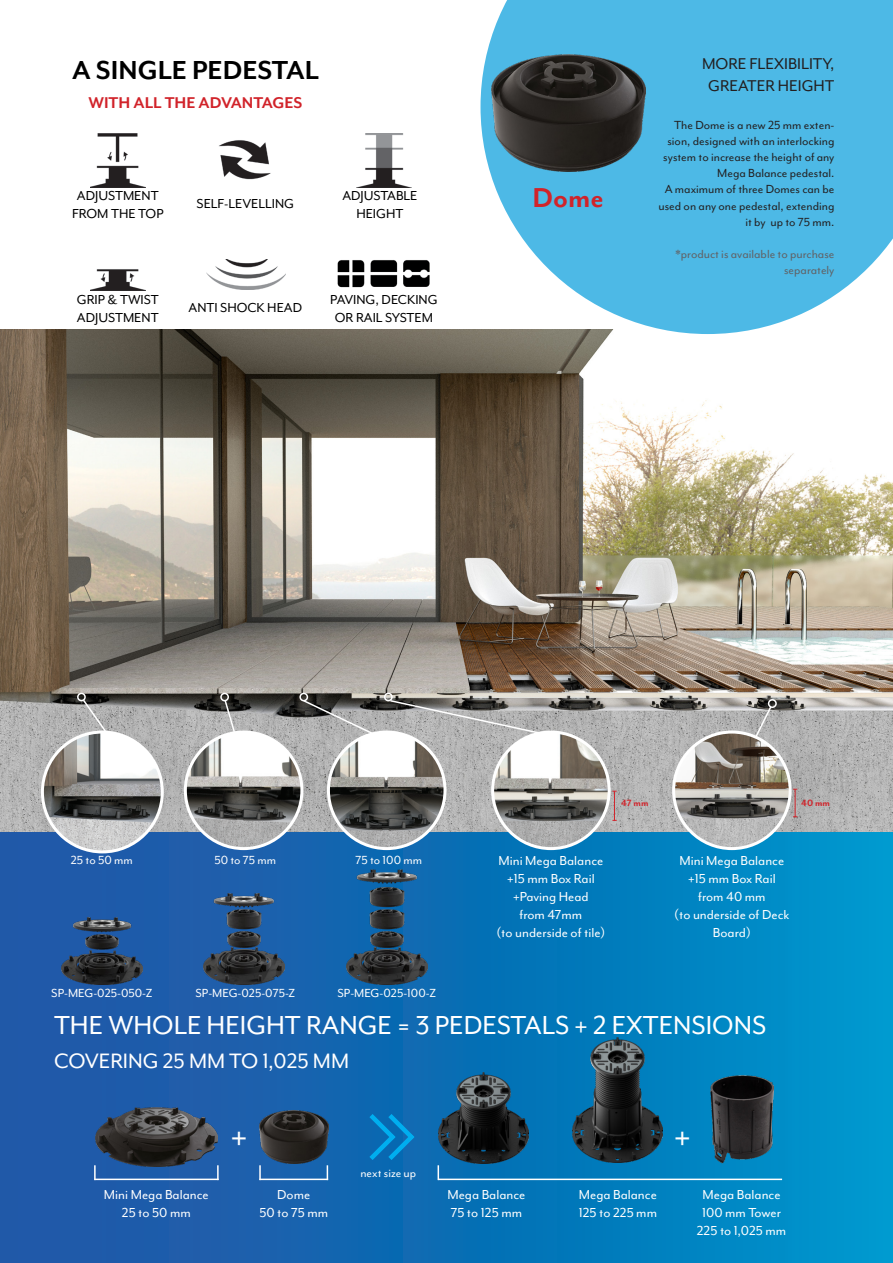
<style>
.page{position:relative;width:893px;height:1263px;background:#fff}
.page>*{position:absolute;margin:0;border:0;box-sizing:border-box;transform-origin:0 0}
.t1{font:37.5px "Mr Eaves Mod OT";color:#fff}
.t2{font:700 31.5px "Mr Eaves Mod OT";color:#d1232a}
.t3{font:30px "Mr Eaves Mod OT";color:#fff}
.t4{font:700 30px "Mr Eaves Mod OT";color:#000}
.t5{font:24px "Mr Eaves Mod OT";color:#fff}
.t6{font:18px "Mr Eaves Mod OT";color:#231f20}
.t7{font:700 18px "Mr Eaves Mod OT";color:#d1232a}
.t8{font:15px/18px "Mr Eaves Mod OT";color:#fff;text-align:center}
.t9{font:15px/18px "Mr Eaves Mod OT";color:#000;text-align:center}
.t10{font:13.5px/16.2px "Mr Eaves Mod OT";color:#231f20;text-align:right}
.t11{font:13.5px "Mr Eaves Mod OT";color:#fff}
.t12{font:13.5px/16.2px "Mr Eaves Mod OT";color:#616164;text-align:right}
.t13{font:700 10.5px "Mr Eaves Mod OT";color:#d1232a}
</style>
<div class="page">
<div style="left:0;top:802px;width:893px;height:461px;background:linear-gradient(to right,#234fa2,#0094cb)"></div>
<img style="left:0;top:330px;width:893px;height:502px">
<img style="left:42px;top:732px;width:120px;height:120px;border-radius:60px">
<div style="left:41px;top:730px;width:123px;height:123px;border:3px solid #fff;border-radius:50%"></div>
<div style="left:77px;top:693px;width:9px;height:8px;border:2px solid #fff;border-radius:50%"></div>
<div style="left:220px;top:693px;width:9px;height:8px;border:2px solid #fff;border-radius:50%"></div>
<div style="left:299px;top:693px;width:9px;height:8px;border:2px solid #fff;border-radius:50%"></div>
<svg style="left:480px;top:0;width:413px;height:334px;background:#66c2e8"></svg>
<div style="left:384px;top:693px;width:9px;height:8px;border:2px solid #fff;border-radius:50%"></div>
<svg style="left:81px;top:698px;width:26px;height:35px"></svg>
<svg style="left:223px;top:699px;width:13px;height:34px"></svg>
<svg style="left:302px;top:699px;width:74px;height:37px;background:#888887"></svg>
<svg style="left:389px;top:699px;width:155px;height:36px;background:#9d9c9b"></svg>
<img style="left:674px;top:732px;width:116px;height:116px;border-radius:58px">
<div style="left:672px;top:730px;width:120px;height:120px;border:3px solid #fff;border-radius:50%"></div>
<img style="left:493px;top:732px;width:116px;height:116px;border-radius:58px">
<div style="left:491px;top:730px;width:120px;height:120px;border:3px solid #fff;border-radius:50%"></div>
<img style="left:328px;top:732px;width:117px;height:116px;border-radius:58px">
<div style="left:327px;top:730px;width:119px;height:120px;border:3px solid #fff;border-radius:50%"></div>
<img style="left:185px;top:732px;width:117px;height:116px;border-radius:58px">
<div style="left:184px;top:730px;width:119px;height:120px;border:3px solid #fff;border-radius:50%"></div>
<div style="left:768px;top:699px;width:9px;height:9px;border:2px solid #fff;border-radius:50%"></div>
<svg style="left:754px;top:705px;width:19px;height:34px"></svg>
<img style="left:96px;top:1107px;width:121px;height:60px">
<img style="left:61px;top:917px;width:81px;height:67px">
<img style="left:203px;top:893px;width:81px;height:91px">
<img style="left:439px;top:1072px;width:90px;height:91px">
<img style="left:572px;top:1038px;width:91px;height:125px">
<img style="left:710px;top:1075px;width:63px;height:89px">
<img style="left:346px;top:869px;width:81px;height:115px">
<img style="left:491px;top:54px;width:154px;height:117px">
<img style="left:259px;top:1111px;width:69px;height:52px">
<svg style="left:365px;top:1109px;width:54px;height:56px;background:#0975bc"></svg>
<img style="left:219px;top:140px;width:52px;height:40px">
<img style="left:207px;top:259px;width:79px;height:30px">
<img style="left:358px;top:134px;width:51px;height:53px">
<img style="left:337px;top:260px;width:93px;height:28px">
<img style="left:90px;top:134px;width:55px;height:53px">
<img style="left:90px;top:269px;width:55px;height:22px">
<hr style="left:259px;top:1178px;width:69px;height:2px;background:#fff">
<hr style="left:94px;top:1178px;width:125px;height:2px;background:#fff">
<hr style="left:438px;top:1178px;width:344px;height:2px;background:#fff">
<svg style="left:259px;top:1165px;width:2px;height:15px"></svg>
<svg style="left:94px;top:1165px;width:2px;height:14px"></svg>
<svg style="left:438px;top:1165px;width:1px;height:13px"></svg>
<svg style="left:327px;top:1165px;width:1px;height:13px"></svg>
<svg style="left:217px;top:1165px;width:2px;height:15px"></svg>
<hr style="left:614px;top:791px;width:1px;height:30px;background:#d1232a">
<svg style="left:793px;top:789px;width:4px;height:28px"></svg>
<p class="t4" style="left:72px;top:54px;width:248px">A SINGLE PEDESTAL</p>
<p class="t7" style="left:88px;top:93px;width:216px">WITH ALL THE ADVANTAGES</p>
<p class="t9" style="left:72px;top:187px;width:93px">ADJUSTMENT<br>FROM THE TOP</p>
<p class="t9" style="left:197px;top:195px;width:99px">SELF-LEVELLING</p>
<p class="t9" style="left:342px;top:187px;width:77px">ADJUSTABLE<br>HEIGHT</p>
<p class="t9" style="left:77px;top:290px;width:83px;text-align:left">GRIP &amp; TWIST<br>ADJUSTMENT</p>
<p class="t9" style="left:330px;top:290px;width:109px">PAVING, DECKING<br>OR RAIL SYSTEM</p>
<p class="t9" style="left:189px;top:298px;width:115px">ANTI SHOCK HEAD</p>
<p class="t2" style="left:533px;top:181px;width:73px">Dome</p>
<p class="t6" style="left:702px;top:54px;width:134px">MORE FLEXIBILITY,</p>
<p class="t6" style="left:708px;top:76px;width:128px">GREATER HEIGHT</p>
<p class="t10" style="left:663px;top:117px;width:173px">The Dome is a new 25 mm exten&shy;sion, designed with an interlocking system to increase the height of any<br>Mega Balance pedestal.</p>
<p class="t10" style="left:658px;top:181px;width:177px">A maximum of three Domes can be used on any one pedestal, extending it by up to 75 mm.</p>
<p class="t12" style="left:675px;top:246px;width:160px">*product is available to purchase separately</p>
<p class="t11" style="left:71px;top:852px;width:64px">25 to 50 mm</p>
<p class="t13" style="left:621px;top:797px;width:29px">47 mm</p>
<p class="t13" style="left:801px;top:797px;width:30px">40 mm</p>
<p class="t11" style="left:214px;top:852px;width:63px">50 to 75 mm</p>
<p class="t11" style="left:355px;top:852px;width:68px">75 to 100 mm</p>
<p class="t8" style="left:498px;top:852px;width:106px">Mini Mega Balance</p>
<p class="t8" style="left:507px;top:870px;width:89px">+15 mm Box Rail</p>
<p class="t8" style="left:513px;top:888px;width:77px">+Paving Head</p>
<p class="t8" style="left:519px;top:906px;width:64px">from 47mm</p>
<p class="t8" style="left:496px;top:924px;width:110px">(to underside of tile)</p>
<p class="t8" style="left:679px;top:852px;width:106px">Mini Mega Balance</p>
<p class="t8" style="left:688px;top:870px;width:89px">+15 mm Box Rail</p>
<p class="t8" style="left:698px;top:888px;width:69px">from 40 mm</p>
<p class="t8" style="left:674px;top:906px;width:117px">(to underside of Deck<br>Board)</p>
<p class="t11" style="left:51px;top:986px;width:103px">SP-MEG-025-050-Z</p>
<p class="t11" style="left:195px;top:986px;width:101px">SP-MEG-025-075-Z</p>
<p class="t11" style="left:337px;top:986px;width:100px">SP-MEG-025-100-Z</p>
<p class="t3" style="left:54px;top:1009px;width:714px">THE WHOLE HEIGHT RANGE = 3 PEDESTALS + 2 EXTENSIONS</p>
<p class="t5" style="left:54px;top:1048px;width:297px">COVERING 25 MM TO 1,025 MM</p>
<p class="t1" style="left:231px;top:1115px;width:18px">+</p>
<p class="t1" style="left:674px;top:1115px;width:18px">+</p>
<p class="t8" style="left:104px;top:1186px;width:106px">Mini Mega Balance</p>
<p class="t8" style="left:122px;top:1204px;width:70px">25 to 50 mm</p>
<p class="t8" style="left:277px;top:1186px;width:35px">Dome</p>
<p class="t8" style="left:259px;top:1204px;width:70px">50 to 75 mm</p>
<p class="t11" style="left:360px;top:1165px;width:57px">next size up</p>
<p class="t8" style="left:447px;top:1186px;width:80px">Mega Balance</p>
<p class="t8" style="left:451px;top:1204px;width:73px">75 to 125 mm</p>
<p class="t8" style="left:579px;top:1186px;width:80px">Mega Balance</p>
<p class="t8" style="left:579px;top:1204px;width:80px">125 to 225 mm</p>
<p class="t8" style="left:703px;top:1186px;width:80px">Mega Balance</p>
<p class="t8" style="left:702px;top:1204px;width:81px">100 mm Tower</p>
<p class="t8" style="left:697px;top:1222px;width:91px">225 to 1,025 mm</p>
</div>
